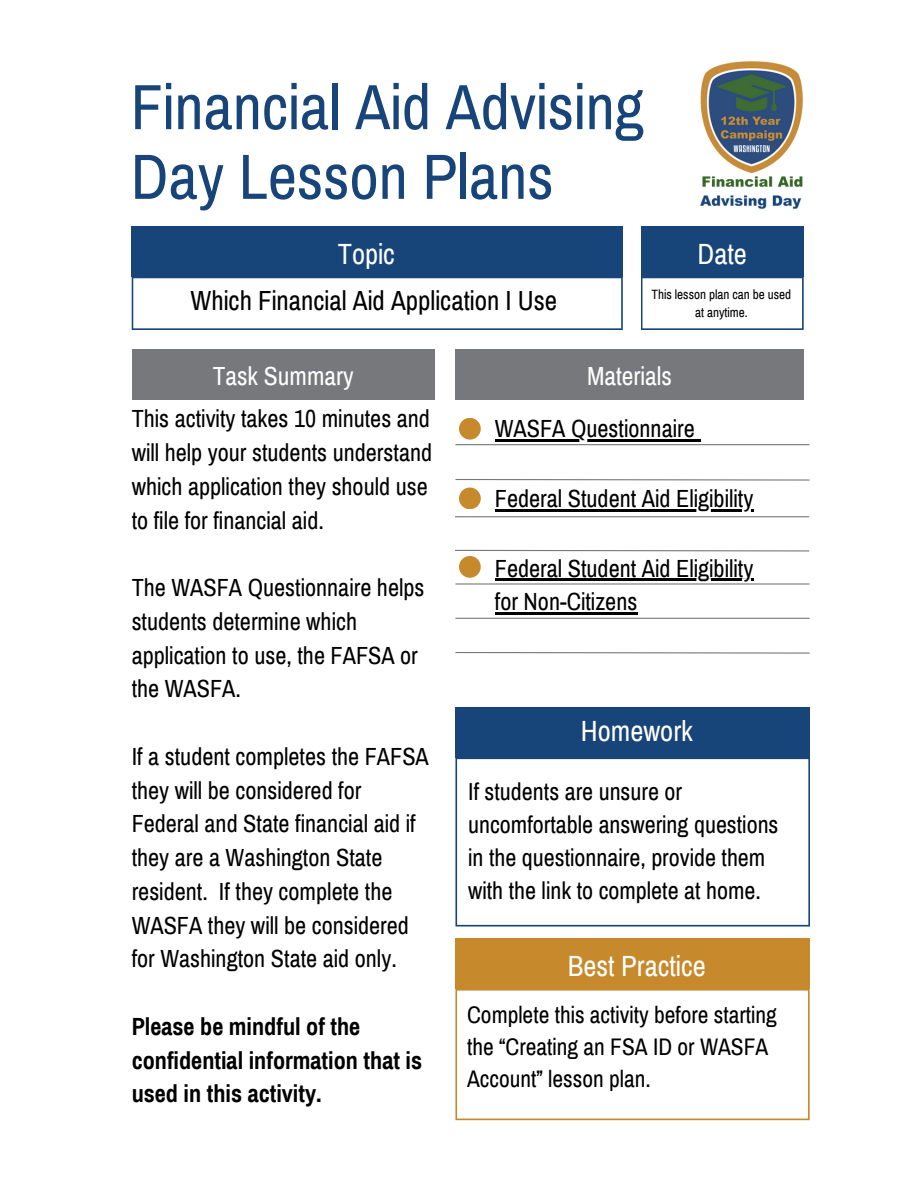
<style>
.page{position:relative;width:918px;height:1188px;background:#fff}
.page>*{position:absolute;margin:0;border:0;box-sizing:border-box;transform-origin:0 0}
.t1{font:64.05px/69.6px "Archivo Narrow";color:#174479}
.t2{font:28.5px "Archivo Narrow";color:#fff}
.t3{font:27px "Archivo Narrow";color:#000}
.t4{font:25.5px "Archivo Narrow";color:#fff}
.t5{font:24.3px/33.8px "Archivo Narrow";color:#000}
.t6{font:700 24.3px/33.8px "Archivo Narrow";color:#000}
.t7{font:24px/32.8px "Archivo Narrow";color:#000}
.t8{font:23.4px/32.1px "Archivo Narrow";color:#000}
.t9{font:13.2px/17.5px "Archivo Narrow";color:#000;text-align:center}
</style>
<div class="page">
<svg style="left:455px;top:757px;width:355px;height:170px"></svg>
<div style="left:641px;top:226px;width:163px;height:51px;background:#174479"></div>
<div style="left:455px;top:350px;width:349px;height:50px;background:#76787b"></div>
<div style="left:132px;top:226px;width:491px;height:51px;background:#174479"></div>
<div style="left:132px;top:350px;width:303px;height:50px;background:#76787b"></div>
<svg style="left:641px;top:277px;width:163px;height:53px"></svg>
<svg style="left:455px;top:989px;width:355px;height:131px"></svg>
<svg style="left:132px;top:277px;width:491px;height:53px"></svg>
<hr style="left:455px;top:444px;width:355px;height:1px;background:#76787b">
<hr style="left:455px;top:516px;width:354px;height:1px;background:#76787b">
<svg style="left:455px;top:652px;width:355px;height:2px"></svg>
<hr style="left:455px;top:618px;width:355px;height:1px;background:#76787b">
<svg style="left:455px;top:479px;width:355px;height:2px"></svg>
<hr style="left:455px;top:583px;width:355px;height:2px;background:#76787b">
<div style="left:455px;top:707px;width:354px;height:50px;background:#174479"></div>
<div style="left:455px;top:939px;width:355px;height:50px;background:#c6892b"></div>
<div style="left:459px;top:418px;width:22px;height:22px;background:#c6892b;border-radius:50%"></div>
<img style="left:701px;top:61px;width:102px;height:148px">
<hr style="left:495px;top:439px;width:200px;height:3px;background:#000">
<svg style="left:695px;top:439px;width:5px;height:3px"></svg>
<hr style="left:495px;top:509px;width:258px;height:2px;background:#000">
<hr style="left:495px;top:579px;width:258px;height:2px;background:#000">
<hr style="left:495px;top:613px;width:142px;height:2px;background:#000">
<svg style="left:455px;top:549px;width:355px;height:3px"></svg>
<div style="left:459px;top:488px;width:22px;height:21px;background:#c6892b;border-radius:50%"></div>
<div style="left:459px;top:556px;width:22px;height:22px;background:#c6892b;border-radius:50%"></div>
<p class="t1" style="left:131px;top:73px;width:515px">Financial Aid Advising<br>Day Lesson Plans</p>
<p class="t2" style="left:338px;top:239px;width:59px">Topic</p>
<p class="t3" style="left:191px;top:286px;width:368px">Which Financial Aid Application I Use</p>
<p class="t2" style="left:698px;top:239px;width:51px">Date</p>
<p class="t9" style="left:652px;top:286px;width:141px">This lesson plan can be used at anytime.</p>
<p class="t4" style="left:213px;top:363px;width:142px">Task Summary</p>
<p class="t5" style="left:132px;top:402px;width:302px">This activity takes 10 minutes and will help your students understand which application they should use to file for financial aid.</p>
<p class="t5" style="left:132px;top:571px;width:294px">The WASFA Questionnaire helps students determine which application to use, the FAFSA or the WASFA.</p>
<p class="t5" style="left:132px;top:740px;width:299px">If a student completes the FAFSA they will be considered for<br>Federal and State financial aid if they are a Washington State resident. If they complete the<br>WASFA they will be considered for Washington State aid only.</p>
<p class="t4" style="left:587px;top:363px;width:87px">Materials</p>
<p class="t5" style="left:495px;top:412px;width:201px">WASFA Questionnaire</p>
<p class="t5" style="left:495px;top:482px;width:260px">Federal Student Aid Eligibility</p>
<p class="t5" style="left:495px;top:552px;width:260px">Federal Student Aid Eligibility for Non-Citizens</p>
<p class="t2" style="left:581px;top:716px;width:113px">Homework</p>
<p class="t7" style="left:468px;top:775px;width:312px">If students are unsure or uncomfortable answering questions in the questionnaire, provide them with the link to complete at home.</p>
<p class="t2" style="left:568px;top:951px;width:139px">Best Practice</p>
<p class="t6" style="left:132px;top:1010px;width:292px">Please be mindful of the confidential information that is used in this activity.</p>
<p class="t8" style="left:467px;top:999px;width:311px">Complete this activity before starting the “Creating an FSA ID or WASFA<br>Account” lesson plan.</p>
</div>
